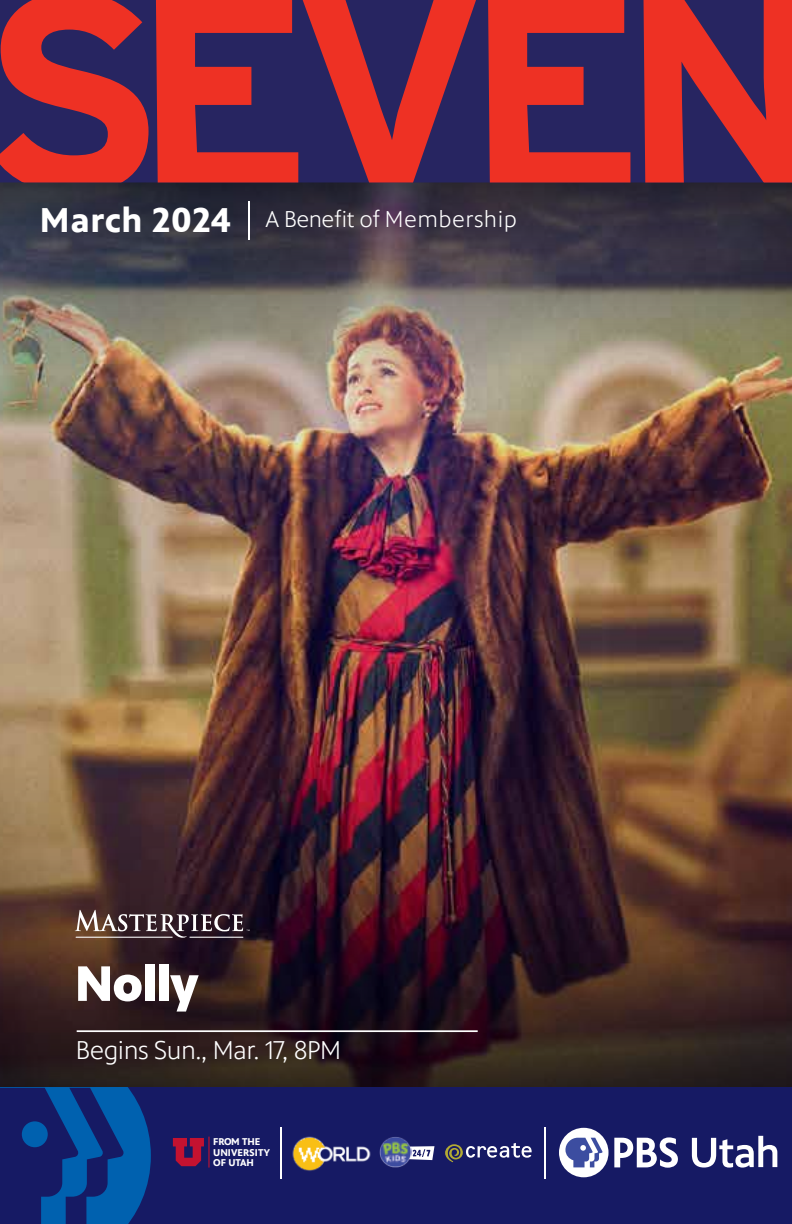
<style>
.page{position:relative;width:792px;height:1224px;background:#fff}
.page>*{position:absolute;margin:0;border:0;box-sizing:border-box;transform-origin:0 0}
.t1{font:900 50.8px "PBS Sans";letter-spacing:-.02em;color:#fff}
.t2{font:300 26px "PBS Sans";letter-spacing:-.02em;color:#fff}
.t3{font:300 23.2px "PBS Sans";letter-spacing:.02em;color:#fff}
.t4{font:700 10px/10.6px "PBS Sans";color:#fff}
.s1{font-weight:700;font-size:34.8px}
</style>
<div class="page">
<img style="left:0;top:372px;width:792px;height:385px">
<svg style="left:0;top:757px;width:792px;height:331px;background:#402425"></svg>
<img style="left:0;top:183px;width:792px;height:189px">
<div style="left:0;top:1088px;width:792px;height:136px;background:#161a64"></div>
<hr style="left:248px;top:201px;width:2px;height:39px;background:#fff">
<svg style="left:21px;top:1088px;width:130px;height:136px"></svg>
<div style="left:22px;top:1121px;width:26px;height:26px;background:#0061af;border-radius:50%"></div>
<hr style="left:77px;top:1030px;width:401px;height:2px;background:#fff">
<div style="left:0;top:0;width:792px;height:183px;background:#272561"></div>
<svg style="left:0;top:0;width:149px;height:183px"></svg>
<svg style="left:156px;top:0;width:474px;height:183px"></svg>
<svg style="left:643px;top:0;width:149px;height:183px"></svg>
<div style="left:559px;top:1128px;width:50px;height:49px;background:#fff;border-radius:50%"></div>
<svg style="left:614px;top:1137px;width:64px;height:31px"></svg>
<svg style="left:565px;top:1138px;width:38px;height:29px"></svg>
<svg style="left:692px;top:1136px;width:85px;height:32px"></svg>
<hr style="left:545px;top:1127px;width:1px;height:51px;background:#fff">
<hr style="left:280px;top:1127px;width:1px;height:51px;background:#fff">
<hr style="left:208px;top:1137px;width:2px;height:31px;background:#c41230">
<svg style="left:173px;top:1138px;width:31px;height:28px"></svg>
<svg style="left:445px;top:1143px;width:87px;height:19px"></svg>
<svg style="left:411px;top:1146px;width:23px;height:14px"></svg>
<img style="left:380px;top:1137px;width:31px;height:31px">
<img style="left:292px;top:1136px;width:79px;height:35px">
<svg style="left:75px;top:910px;width:175px;height:28px;background:#645356"></svg>
<p class="t3" style="left:40px;top:207px;width:479px"><span class="s1">March 2024</span> A Benefit of Membership</p>
<h1 class="t1" style="left:75px;top:954px;width:125px">Nolly</h1>
<p class="t2" style="left:76px;top:1036px;width:267px">Begins Sun., Mar. 17, 8PM</p>
<p class="t4" style="left:213px;top:1136px;width:58px">FROM THE<br>UNIVERSITY<br>OF UTAH</p>
</div>
